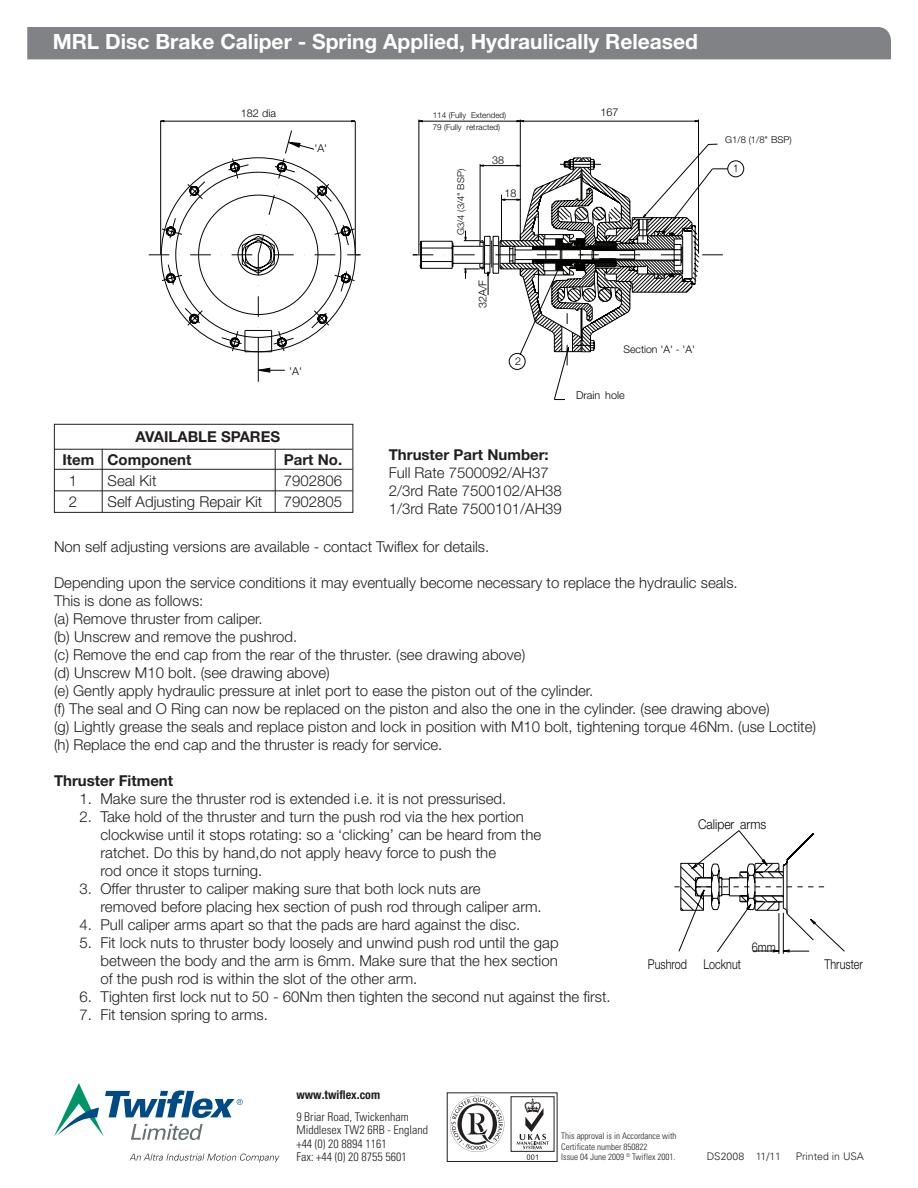
<style>
.page{position:relative;width:918px;height:1188px;background:#fff}
.page>*{position:absolute;margin:0;border:0;box-sizing:border-box;transform-origin:0 0}
.t1{font:700 21px "Helvetica Neue LT Std";color:#fff}
.t2{font:300 15px/18px "Helvetica Neue LT Std";color:#231f20}
.t3{font:700 15px/22.5px "Helvetica Neue LT Std";color:#231f20}
.t4{font:300 13.5px "Helvetica Neue LT Std";color:#040503;scale:.8 1}
.t5{font:300 13.5px "Helvetica Neue LT Std";color:#040503;scale:.9 1}
.t6{font:300 condensed 12px/13.5px "Univers LT Std";color:#231f20}
.t7{font:700 condensed 12px "Helvetica Neue LT Std";color:#231f20}
.t8{font:300 10.8px "Helvetica Neue LT Std";color:#040503}
.t9{font:300 10.5px "Univers LT Std";color:#231f20}
.t10{font:300 10.5px "Helvetica Neue LT Std";color:#040503}
.t11{font:300 9.45px "Helvetica Neue LT Std";color:#040503}
.t12{font:300 condensed 9px/10.5px "Univers LT Std";color:#231f20}
.t13{font:300 8.1px/12.3px "Helvetica Neue LT Std";color:#040503}
</style>
<div class="page">
<svg style="left:129px;top:1154px;width:151px;height:8px"></svg>
<svg style="left:54px;top:1083px;width:189px;height:57px"></svg>
<div style="left:27px;top:27px;width:864px;height:32px;background:#808285"></div>
<svg style="left:450px;top:1096px;width:54px;height:56px"></svg>
<svg style="left:517px;top:1099px;width:32px;height:61px"></svg>
<div style="left:511px;top:1096px;width:43px;height:56px;border:1px solid #231f20"></div>
<div style="left:447px;top:1092px;width:110px;height:70px;border:1px solid #231f20"></div>
<div style="left:54px;top:424px;width:299px;height:89px;border:1px solid #231f20"></div>
<hr style="left:54px;top:449px;width:298px;height:1px;background:#231f20">
<hr style="left:54px;top:469px;width:298px;height:1px;background:#231f20">
<hr style="left:54px;top:490px;width:298px;height:1px;background:#231f20">
<hr style="left:102px;top:449px;width:1px;height:63px;background:#231f20">
<hr style="left:275px;top:449px;width:1px;height:63px;background:#231f20">
<svg style="left:149px;top:119px;width:595px;height:142px"></svg>
<svg style="left:161px;top:158px;width:567px;height:242px"></svg>
<div style="left:575px;top:390px;width:82px;height:17px;background:#fff"></div>
<svg style="left:674px;top:831px;width:171px;height:123px"></svg>
<h1 class="t1" style="left:53px;top:29px;width:647px">MRL Disc Brake Caliper - Spring Applied, Hydraulically Released</h1>
<p class="t8" style="left:241px;top:106px;width:37px">182 dia</p>
<p class="t8" style="left:314px;top:142px;width:14px">'A'</p>
<p class="t13" style="left:433px;top:109px;width:75px">114 (Fully Extended)<br>79 (Fully retracted)</p>
<p class="t11" style="left:455px;top:235px;width:69px;rotate:-90deg">G 4/3 "4/3( B S P )</p>
<p class="t8" style="left:492px;top:153px;width:14px">38</p>
<p class="t8" style="left:505px;top:187px;width:14px">18</p>
<p class="t8" style="left:601px;top:106px;width:20px">167</p>
<p class="t11" style="left:725px;top:134px;width:68px">G1/8 (1/8" BSP)</p>
<p class="t8" style="left:733px;top:162px;width:8px">1</p>
<p class="t8" style="left:476px;top:308px;width:30px;rotate:-90deg">A23 F/</p>
<p class="t8" style="left:289px;top:364px;width:14px">'A'</p>
<p class="t8" style="left:515px;top:354px;width:8px">2</p>
<p class="t10" style="left:624px;top:343px;width:73px">Section 'A' - 'A'</p>
<p class="t8" style="left:576px;top:389px;width:50px">Drain hole</p>
<p class="t3" style="left:63px;top:426px;width:219px;text-indent:73px">AVAILABLE SPARES<br>Item Component</p>
<p class="t3" style="left:284px;top:448px;width:60px">Part No.</p>
<p class="t2" style="left:69px;top:471px;width:10px">1</p>
<p class="t2" style="left:108px;top:471px;width:50px">Seal Kit</p>
<p class="t2" style="left:284px;top:471px;width:60px">7902806</p>
<p class="t2" style="left:69px;top:492px;width:10px">2</p>
<p class="t2" style="left:108px;top:492px;width:156px">Self Adjusting Repair Kit</p>
<p class="t2" style="left:284px;top:492px;width:60px">7902805</p>
<p class="t3" style="left:389px;top:443px;width:162px">Thruster Part Number:</p>
<p class="t2" style="left:389px;top:463px;width:175px">Full Rate 7500092/AH37<br>2/3rd Rate 7500102/AH38<br>1/3rd Rate 7500101/AH39</p>
<p class="t5" style="left:379px;top:457px;width:77px">Caliper arms</p>
<p class="t2" style="left:54px;top:537px;width:437px">Non self adjusting versions are available - contact Twiflex for details.</p>
<p class="t2" style="left:54px;top:573px;width:764px">Depending upon the service conditions it may eventually become necessary to replace the hydraulic seals.<br>This is done as follows:<br>(a) Remove thruster from caliper.<br>(b) Unscrew and remove the pushrod.<br>(c) Remove the end cap from the rear of the thruster. (see drawing above)<br>(d) Unscrew M10 bolt. (see drawing above)<br>(e) Gently apply hydraulic pressure at inlet port to ease the piston out of the cylinder.<br>(f) The seal and O Ring can now be replaced on the piston and also the one in the cylinder. (see drawing above)<br>(g) Lightly grease the seals and replace piston and lock in position with M10 bolt, tightening torque 46Nm. (use Loctite) (h) Replace the end cap and the thruster is ready for service.</p>
<p class="t3" style="left:54px;top:769px;width:121px">Thruster Fitment</p>
<p class="t2" style="left:80px;top:789px;width:428px">1. Make sure the thruster rod is extended i.e. it is not pressurised.</p>
<p class="t2" style="left:100px;top:807px;width:442px;text-indent:-21px">2. Take hold of the thruster and turn the push rod via the hex portion clockwise until it stops rotating: so a ‘clicking’ can be heard from the ratchet. Do this by hand,do not apply heavy force to push the<br>rod once it stops turning.</p>
<p class="t2" style="left:100px;top:879px;width:443px;text-indent:-21px">3. Offer thruster to caliper making sure that both lock nuts are<br>removed before placing hex section of push rod through caliper arm.</p>
<p class="t2" style="left:80px;top:915px;width:442px">4. Pull caliper arms apart so that the pads are hard against the disc.</p>
<p class="t2" style="left:100px;top:933px;width:460px;text-align:justify;text-indent:-21px">5. Fit lock nuts to thruster body loosely and unwind push rod until the gap between the body and the arm is 6mm. Make sure that the hex section of the push rod is within the slot of the other arm.</p>
<p class="t2" style="left:80px;top:987px;width:533px">6. Tighten first lock nut to 50 - 60Nm then tighten the second nut against the first.</p>
<p class="t2" style="left:80px;top:1005px;width:190px">7. Fit tension spring to arms.</p>
<p class="t4" style="left:433px;top:580px;width:31px">6mm</p>
<p class="t8" style="left:608px;top:723px;width:14px">'A'</p>
<p class="t5" style="left:698px;top:815px;width:77px">Caliper arms</p>
<p class="t4" style="left:752px;top:939px;width:31px">6mm</p>
<p class="t4" style="left:648px;top:956px;width:118px">Pushrod Locknut</p>
<p class="t4" style="left:825px;top:956px;width:50px">Thruster</p>
<p class="t7" style="left:296px;top:1087px;width:85px">www.twiflex.com</p>
<p class="t6" style="left:296px;top:1110px;width:133px">9 Briar Road, Twickenham<br>Middlesex TW2 6RB - England +44 (0) 20 8894 1161<br>Fax: +44 (0) 20 8755 5601</p>
<p class="t12" style="left:561px;top:1131px;width:117px">This approval is in Accordance with<br>Certificate number 850822<br>Issue 04 June 2009 <sup>©</sup> Twiflex 2001.</p>
<p class="t9" style="left:707px;top:1150px;width:76px">DS2008 11/11</p>
<p class="t9" style="left:796px;top:1150px;width:70px">Printed in USA</p>
</div>
